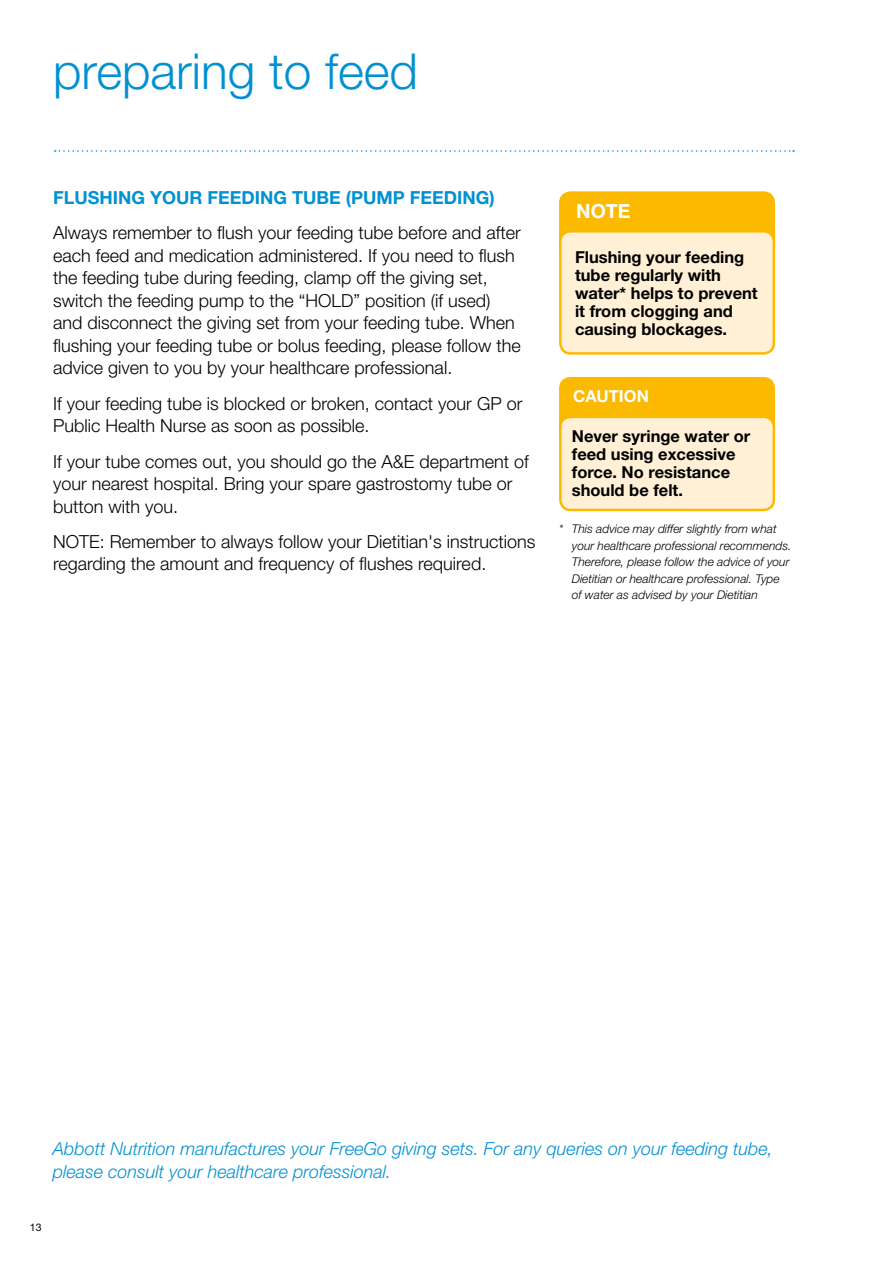
<style>
.page{position:relative;width:893px;height:1263px;background:#fff}
.page>*{position:absolute;margin:0;border:0;box-sizing:border-box;transform-origin:0 0}
.t1{font:300 49.65px "Helvetica Neue LT Std";color:#0091d3}
.t2{font:700 19.5px "Helvetica Neue LT Std";color:#fff}
.QA{font:300 18px/22.5px "Helvetica Neue LT Std";color:#000}
.body{font:300 18px/22.5px "Helvetica Neue LT Std";color:#000}
.body-2{font:italic 300 18px/22.5px "Helvetica Neue LT Std";color:#0091d3}
.subhead{font:700 18px "Helvetica Neue LT Std";color:#0091d3}
.boxoutRed{font:700 16.5px/18px "Helvetica Neue LT Std";color:#000}
.boxoutRed-2{font:700 16.5px "Helvetica Neue LT Std";color:#fff}
.firstparagraph{font:italic 300 12px/16.5px "Helvetica Neue LT Std";color:#000}
.t3{font:10.5px "Helvetica Neue LT Std";color:#000}
</style>
<div class="page">
<svg style="left:55px;top:150px;width:739px;height:2px"></svg>
<div style="left:560px;top:193px;width:214px;height:65px;background:#fbb900;border-radius:10px"></div>
<div style="left:559px;top:191px;width:216px;height:69px;border:2px solid #fbb900;border-radius:10px"></div>
<div style="left:560px;top:378px;width:214px;height:66px;background:#fbb900;border-radius:10px"></div>
<div style="left:559px;top:377px;width:216px;height:68px;border:2px solid #fbb900;border-radius:10px"></div>
<div style="left:560px;top:231px;width:214px;height:122px;background:#fff0d6;border-radius:10px"></div>
<div style="left:559px;top:230px;width:216px;height:125px;border:2px solid #fbb900;border-radius:10px"></div>
<div style="left:560px;top:417px;width:214px;height:93px;background:#fff0d6;border-radius:10px"></div>
<div style="left:559px;top:416px;width:216px;height:95px;border:2px solid #fbb900;border-radius:10px"></div>
<p class="t1" style="left:53px;top:41px;width:366px">preparing to feed</p>
<p class="subhead" style="left:53px;top:187px;width:443px">FLUSHING YOUR FEEDING TUBE (PUMP FEEDING)</p>
<p class="QA" style="left:53px;top:221px;width:469px">Always remember to flush your feeding tube before and after each feed and medication administered. If you need to flush the feeding tube during feeding, clamp off the giving set, switch the feeding pump to the “HOLD” position (if used) and disconnect the giving set from your feeding tube. When flushing your feeding tube or bolus feeding, please follow the advice given to you by your healthcare professional.</p>
<p class="QA" style="left:53px;top:392px;width:471px">If your feeding tube is blocked or broken, contact your GP or<br>Public Health Nurse as soon as possible.</p>
<p class="body" style="left:53px;top:449px;width:477px">If your tube comes out, you should go the A&amp;E department of your nearest hospital. Bring your spare gastrostomy tube or button with you.</p>
<p class="body" style="left:53px;top:530px;width:484px">NOTE: Remember to always follow your Dietitian's instructions regarding the amount and frequency of flushes required.</p>
<p class="t2" style="left:576px;top:199px;width:56px">NOTE</p>
<p class="boxoutRed" style="left:575px;top:248px;width:184px">Flushing your feeding tube regularly with water* helps to prevent it from clogging and causing blockages.</p>
<p class="boxoutRed-2" style="left:573px;top:385px;width:77px">CAUTION</p>
<p class="boxoutRed" style="left:572px;top:427px;width:180px">Never syringe water or feed using excessive force. No resistance should be felt.</p>
<p class="firstparagraph" style="left:572px;top:521px;width:221px;text-indent:-13px">* This advice may differ slightly from what your healthcare professional recommends.<br>Therefore, please follow the advice of your Dietitian or healthcare professional. Type of water as advised by your Dietitian</p>
<p class="body-2" style="left:53px;top:1137px;width:721px">Abbott Nutrition manufactures your FreeGo giving sets. For any queries on your feeding tube, please consult your healthcare professional.</p>
<p class="t3" style="left:30px;top:1220px;width:13px">13</p>
</div>
